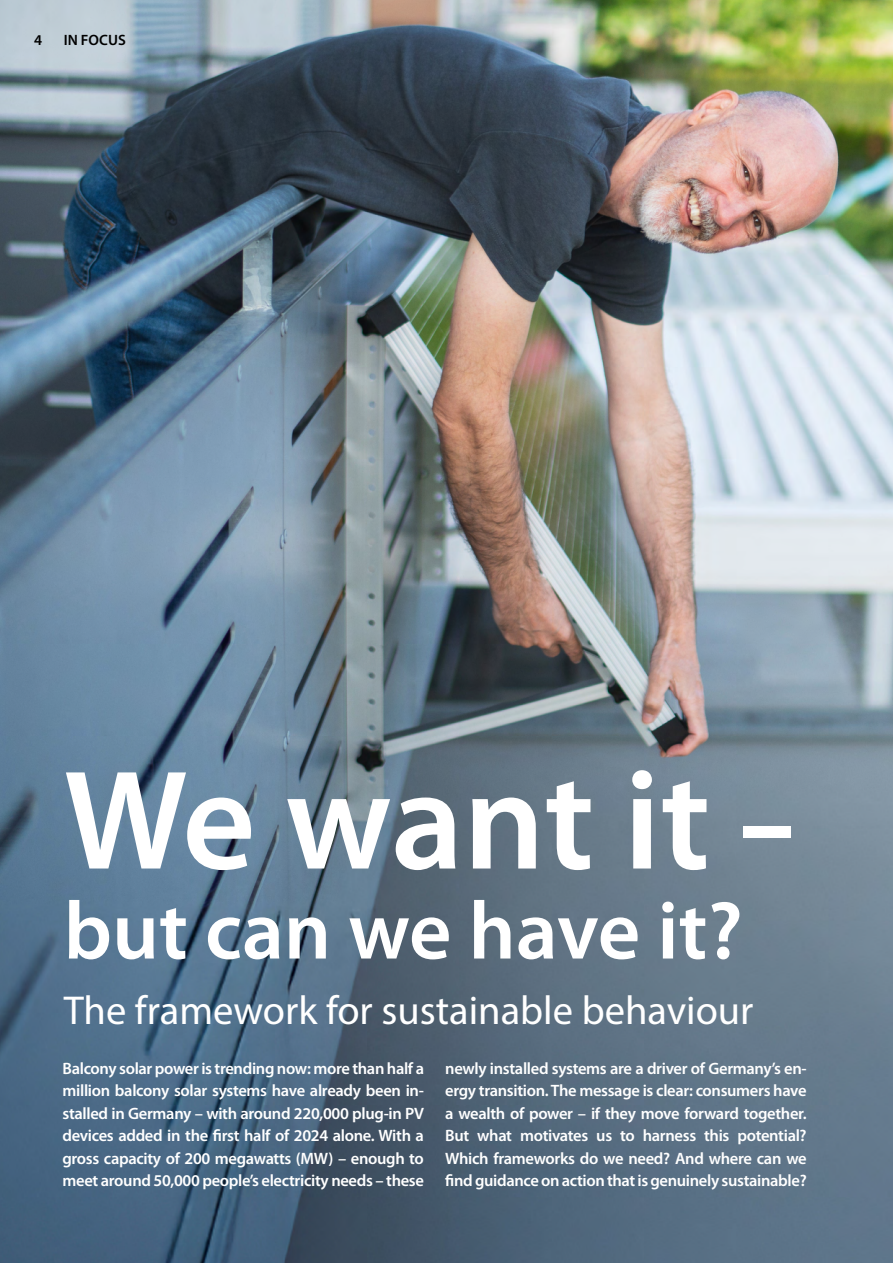
<style>
.page{position:relative;width:893px;height:1263px;background:#fff}
.page>*{position:absolute;margin:0;border:0;box-sizing:border-box;transform-origin:0 0}
.t1{font:600 142.5px "Myriad Pro";letter-spacing:-.005em;color:#fff}
.t2{font:600 82.5px "Myriad Pro";color:#fff}
.t3{font:40.5px "Myriad Pro";color:#fff}
.eco_work_Fokus_Introtext{font:600 16.5px/22.5px "Myriad Pro";letter-spacing:-.02em;color:#fff;text-align:justify}
.t4{font:600 15px "Myriad Pro";color:#000}
</style>
<div class="page">
<img style="left:0;top:0;width:893px;height:1263px">
<p class="t4" style="left:34px;top:31px;width:10px">4</p>
<p class="t4" style="left:64px;top:31px;width:63px">IN FOCUS</p>
<p class="t1" style="left:64px;top:730px;width:731px">We want it –</p>
<p class="t2" style="left:64px;top:878px;width:680px">but can we have it?</p>
<p class="t3" style="left:64px;top:985px;width:691px">The framework for sustainable behaviour</p>
<p class="eco_work_Fokus_Introtext" style="left:63px;top:1056px;width:363px">Balcony solar power is trending now: more than half a million balcony solar systems have already been in&shy;stalled in Germany – with around 220,000 plug-in PV devices added in the first half of 2024 alone. With a gross capacity of 200 megawatts (MW) – enough to meet around 50,000 people’s electricity needs – these</p>
<p class="eco_work_Fokus_Introtext" style="left:445px;top:1056px;width:363px">newly installed systems are a driver of Germany’s en&shy;ergy transition. The message is clear: consumers have a wealth of power – if they move forward together.<br>But what motivates us to harness this potential?<br>Which frameworks do we need? And where can we find guidance on action that is genuinely sustainable?</p>
</div>
